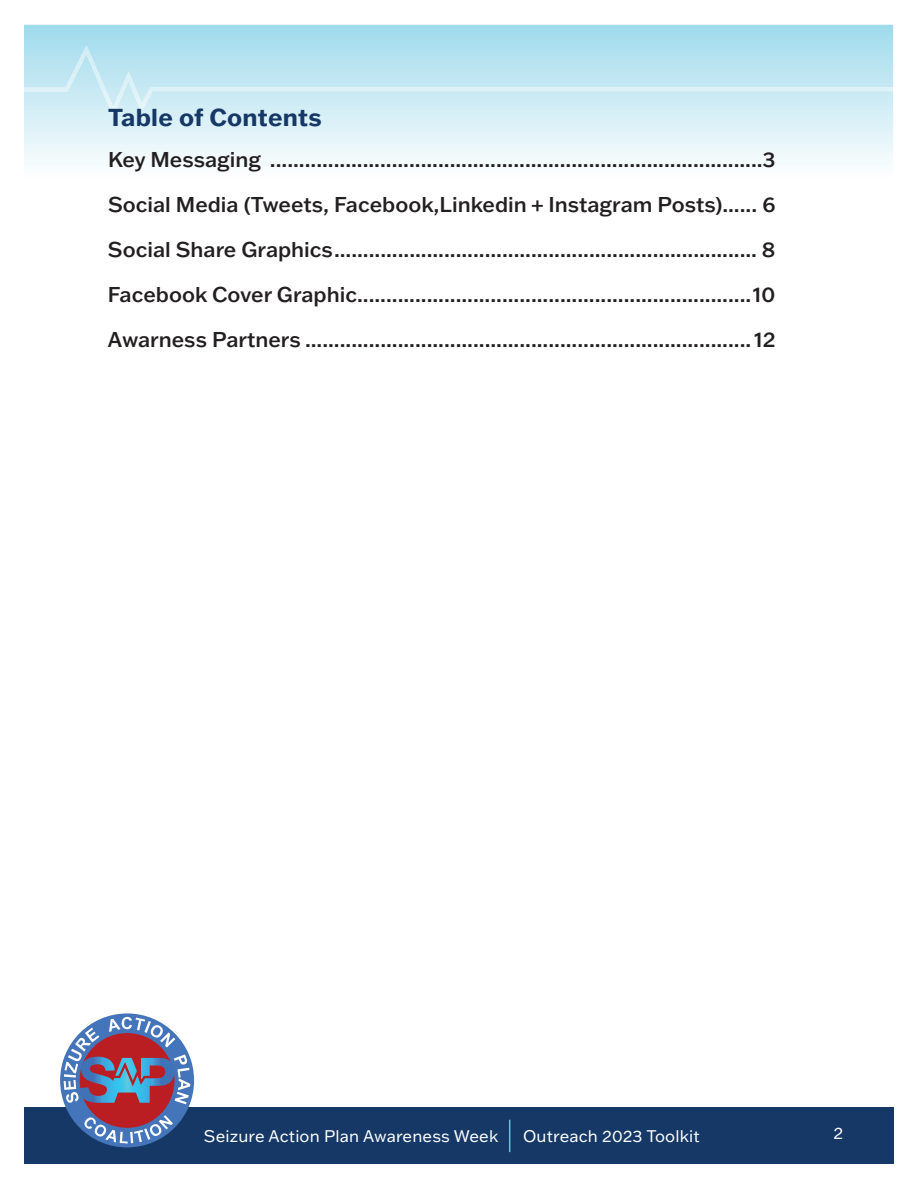
<style>
.page{position:relative;width:918px;height:1188px;background:#fff}
.page>*{position:absolute;margin:0;border:0;box-sizing:border-box;transform-origin:0 0}
.t1{font:700 24px "Franklin Gothic ATF";letter-spacing:.01em;color:#163866}
.t2{font:500 21px/45px "Franklin Gothic ATF";color:#231f20;text-align:justify}
.t3{font:16.5px "Franklin Gothic ATF";letter-spacing:.01em;color:#fff}
</style>
<div class="page">
<div style="left:22px;top:1107px;width:896px;height:56px;background:#163866"></div>
<svg style="left:25px;top:26px;width:868px;height:139px"></svg>
<svg style="left:25px;top:45px;width:868px;height:71px;background:#c3e7f2"></svg>
<svg style="left:60px;top:1013px;width:134px;height:134px"></svg>
<hr style="left:509px;top:1120px;width:1px;height:32px;background:#56c9e2">
<p class="t1" style="left:108px;top:109px;width:215px">Table of Contents</p>
<p class="t2" style="left:108px;top:138px;width:669px">Key Messaging .....................................................................................3<br>Social Media (Tweets, Facebook,Linkedin + Instagram Posts)...... 6<br>Social Share Graphics......................................................................... 8<br>Facebook Cover Graphic....................................................................10<br>Awarness Partners ............................................................................. 12</p>
<p class="t3" style="left:204px;top:1130px;width:296px">Seizure Action Plan Awareness Week</p>
<p class="t3" style="left:523px;top:1130px;width:178px">Outreach 2023 Toolkit</p>
<p class="t3" style="left:833px;top:1128px;width:11px">2</p>
</div>
